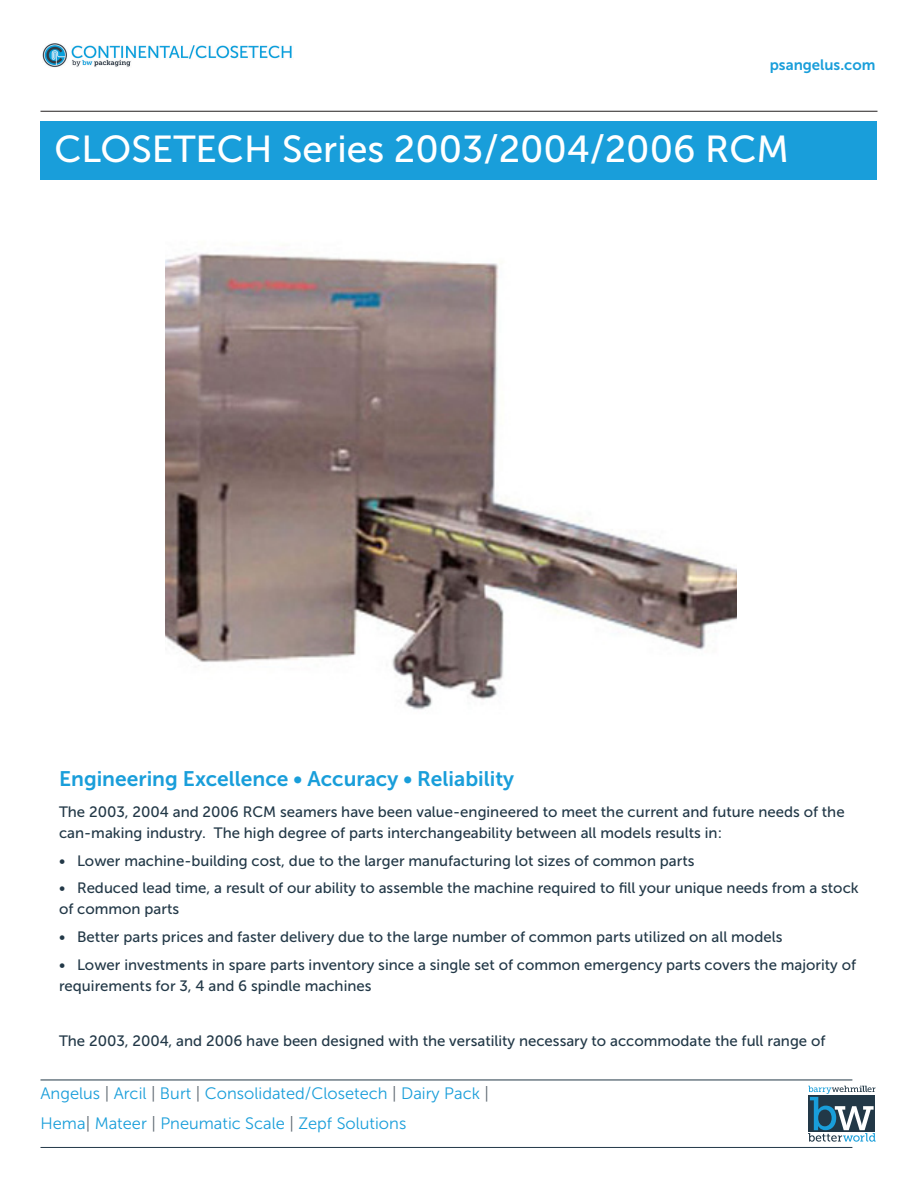
<style>
.page{position:relative;width:918px;height:1188px;background:#fff}
.page>*{position:absolute;margin:0;border:0;box-sizing:border-box;transform-origin:0 0}
.t1{font:37.5px "Museo Sans 500";color:#fff}
.t2{font:21px "Museo Sans 700";color:#199eda}
.t3{font:16.5px/30px "Museo Sans 300";color:#199eda}
.t4{font:15px/21px "Museo Sans 500";color:#223847}
.t5{font:15px "Museo Sans 700";color:#199eda}
.s1{color:#5c666f}
</style>
<div class="page">
<div style="left:40px;top:122px;width:838px;height:58px;background:#199eda"></div>
<hr style="left:40px;top:111px;width:838px;height:1px;background:#231f20">
<hr style="left:41px;top:1147px;width:811px;height:1px;background:#223847">
<hr style="left:41px;top:1080px;width:811px;height:1px;background:#223847">
<svg style="left:808px;top:1086px;width:68px;height:56px"></svg>
<img style="left:43px;top:44px;width:249px;height:24px">
<img style="left:166px;top:253px;width:570px;height:457px">
<p class="t5" style="left:770px;top:57px;width:107px">psangelus.com</p>
<h1 class="t1" style="left:54px;top:129px;width:736px">CLOSETECH Series 2003/2004/2006 RCM</h1>
<h2 class="t2" style="left:59px;top:767px;width:457px">Engineering Excellence • Accuracy • Reliability</h2>
<p class="t4" style="left:59px;top:801px;width:787px">The 2003, 2004 and 2006 RCM seamers have been value-engineered to meet the current and future needs of the can-making industry. The high degree of parts interchangeability between all models results in:</p>
<p class="t4" style="left:59px;top:850px;width:637px">• Lower machine-building cost, due to the larger manufacturing lot sizes of common parts</p>
<p class="t4" style="left:59px;top:878px;width:801px">• Reduced lead time, a result of our ability to assemble the machine required to fill your unique needs from a stock of common parts</p>
<p class="t4" style="left:59px;top:927px;width:725px">• Better parts prices and faster delivery due to the large number of common parts utilized on all models</p>
<p class="t4" style="left:59px;top:954px;width:799px">• Lower investments in spare parts inventory since a single set of common emergency parts covers the majority of requirements for 3, 4 and 6 spindle machines</p>
<p class="t4" style="left:59px;top:1031px;width:768px">The 2003, 2004, and 2006 have been designed with the versatility necessary to accommodate the full range of</p>
<p class="t3" style="left:40px;top:1078px;width:450px">Angelus <span class="s1">|</span> Arcil <span class="s1">|</span> Burt <span class="s1">|</span> Consolidated/Closetech <span class="s1">|</span> Dairy Pack <span class="s1">|<br></span>Hema<span class="s1">|</span> Mateer <span class="s1">|</span> Pneumatic Scale <span class="s1">|</span> Zepf Solutions</p>
</div>
